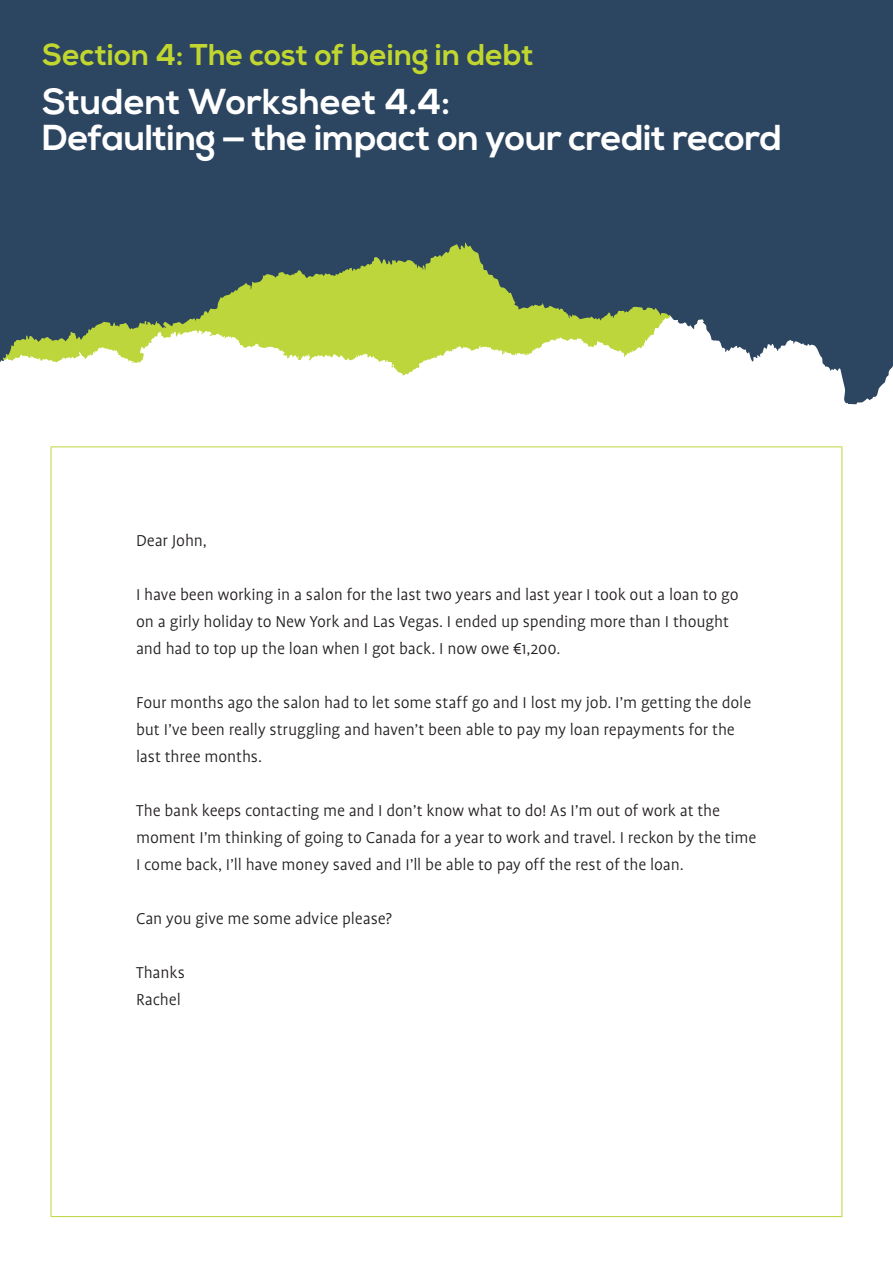
<style>
.page{position:relative;width:893px;height:1263px;background:#fff}
.page>*{position:absolute;margin:0;border:0;box-sizing:border-box;transform-origin:0 0}
.t1{font:700 36px/36px "Nexa";letter-spacing:-.005em;color:#fff}
.t2{font:700 30px "Nexa";letter-spacing:.005em;color:#c1d72f}
.t3{font:300 18px/27px "Profile";letter-spacing:-.01em;color:#231f20}
</style>
<div class="page">
<svg style="left:0;top:0;width:893px;height:404px;background:#556a71"></svg>
<hr style="left:51px;top:447px;width:1px;height:769px;background:#bdd63c">
<hr style="left:51px;top:446px;width:791px;height:1px;background:#bdd63c">
<hr style="left:842px;top:447px;width:1px;height:769px;background:#bdd63c">
<hr style="left:51px;top:1216px;width:791px;height:1px;background:#bdd63c">
<h2 class="t2" style="left:43px;top:37px;width:493px">Section 4: The cost of being in debt</h2>
<h1 class="t1" style="left:43px;top:85px;width:741px">Student Worksheet 4.4:<br>Defaulting — the impact on your credit record</h1>
<p class="t3" style="left:136px;top:527px;width:72px">Dear John,</p>
<p class="t3" style="left:136px;top:581px;width:604px">I have been working in a salon for the last two years and last year I took out a loan to go on a girly holiday to New York and Las Vegas. I ended up spending more than I thought and had to top up the loan when I got back. I now owe ¤1,200.</p>
<p class="t3" style="left:136px;top:689px;width:617px">Four months ago the salon had to let some staff go and I lost my job. I’m getting the dole but I’ve been really struggling and haven’t been able to pay my loan repayments for the last three months.</p>
<p class="t3" style="left:136px;top:797px;width:622px">The bank keeps contacting me and I don’t know what to do! As I’m out of work at the moment I’m thinking of going to Canada for a year to work and travel. I reckon by the time<br>I come back, I’ll have money saved and I’ll be able to pay off the rest of the loan.</p>
<p class="t3" style="left:136px;top:905px;width:257px">Can you give me some advice please?</p>
<p class="t3" style="left:136px;top:959px;width:50px">Thanks<br>Rachel</p>
</div>
